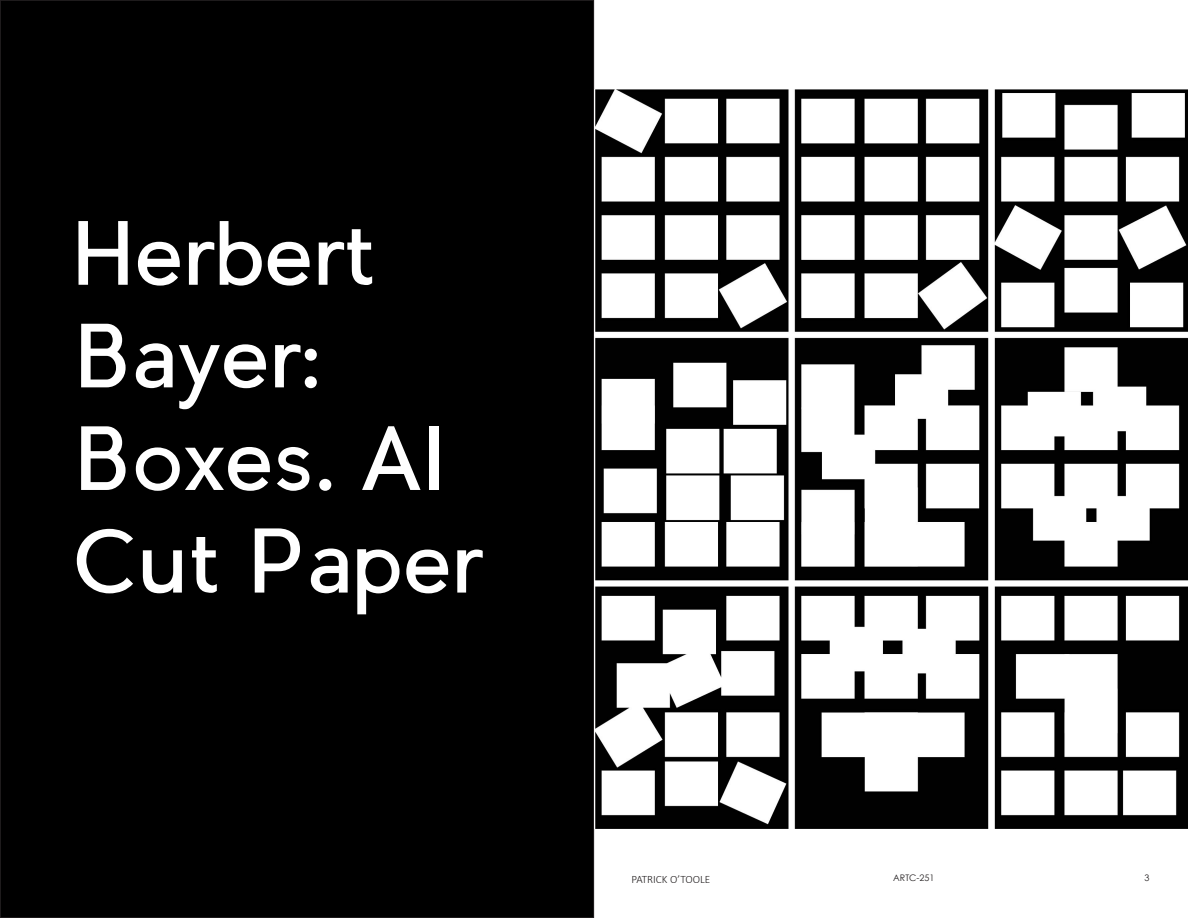
<style>
.page{position:relative;width:1188px;height:918px;background:#fff}
.page>*{position:absolute;margin:0;border:0;box-sizing:border-box;transform-origin:0 0}
.t1{font:85.5px/102.6px "Preface Sans";color:#fff}
.t2{font:300 11.25px "Calibri";color:#231f20}
.t3{font:9px "Century Gothic";color:#231f20}
</style>
<div class="page">
<div style="left:0;top:0;width:594px;height:918px;background:#000"></div>
<img style="left:595px;top:90px;width:593px;height:738px">
<p class="t1" style="left:73px;top:202px;width:412px">Herbert<br>Bayer:<br>Boxes. AI<br>Cut Paper</p>
<p class="t3" style="left:632px;top:871px;width:79px">PATRICK O’TOOLE</p>
<p class="t2" style="left:632px;top:872px;width:80px">PATRICK O’TOOLE</p>
<p class="t3" style="left:893px;top:871px;width:43px">ARTC-251</p>
<p class="t3" style="left:1144px;top:871px;width:6px">3</p>
</div>
